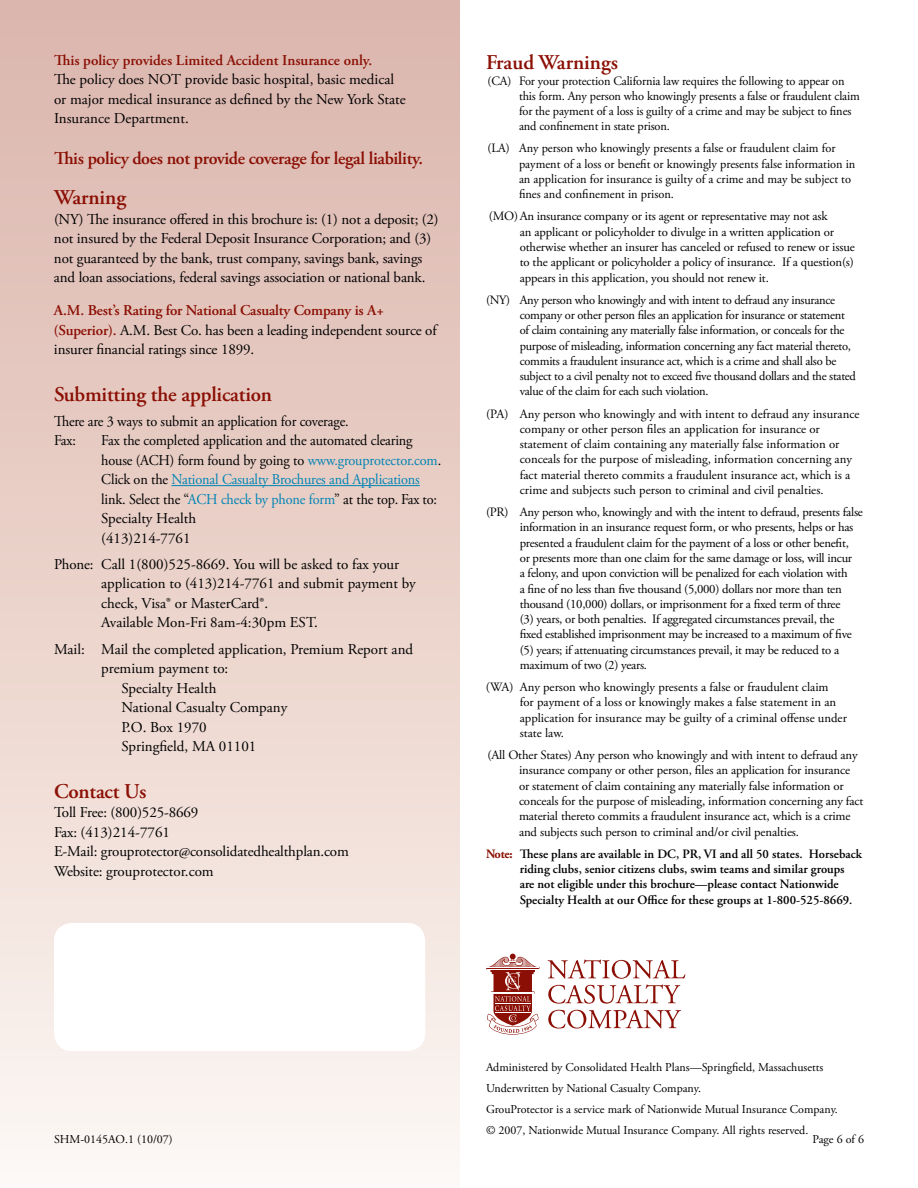
<style>
.page{position:relative;width:918px;height:1188px;background:#fff}
.page>*{position:absolute;margin:0;border:0;box-sizing:border-box;transform-origin:0 0}
.t1{font:600 21px "Adobe Garamond Pro";letter-spacing:-.01em;color:#8b0f04}
.t2{font:600 18px "Adobe Garamond Pro";letter-spacing:-.02em;color:#8b0f04}
.t3{font:15px/19.5px "Adobe Garamond Pro";letter-spacing:-.01em;color:#000}
.t4{font:15px/19.5px "Adobe Garamond Pro";letter-spacing:-.01em;color:#000;scale:.95 1}
.t5{font:600 15px "Adobe Garamond Pro";color:#8b0f04}
.t6{font:12.75px/15.3px "Adobe Garamond Pro";letter-spacing:-.01em;color:#000}
.t7{font:600 12.75px/15.3px "Adobe Garamond Pro";color:#000}
.t8{font:12px/21.1px "Adobe Garamond Pro";color:#000}
.s1{font-weight:600;color:#8b0f04}
.s2{color:#0084b5}
.s3{font-weight:700;color:#8b0f04}
</style>
<div class="page">
<div style="left:0;top:0;width:460px;height:1188px;background:linear-gradient(to bottom,#dab3aa,#fcf6f2)"></div>
<svg style="left:548px;top:959px;width:137px;height:45px"></svg>
<svg style="left:548px;top:1010px;width:133px;height:19px"></svg>
<svg style="left:486px;top:954px;width:53px;height:81px"></svg>
<div style="left:54px;top:923px;width:371px;height:128px;background:#fff;border-radius:18px"></div>
<hr style="left:172px;top:485px;width:248px;height:1px;background:#0084b5">
<p class="t5" style="left:54px;top:51px;width:320px">This policy provides Limited Accident Insurance only.</p>
<p class="t3" style="left:54px;top:70px;width:353px">The policy does NOT provide basic hospital, basic medical or major medical insurance as defined by the New York State<br>Insurance Department.</p>
<h2 class="t2" style="left:54px;top:148px;width:370px">This policy does not provide coverage for legal liability.</h2>
<h1 class="t1" style="left:54px;top:186px;width:74px">Warning</h1>
<p class="t3" style="left:54px;top:210px;width:386px">(NY) The insurance offered in this brochure is: (1) not a deposit; (2) not insured by the Federal Deposit Insurance Corporation; and (3) not guaranteed by the bank, trust company, savings bank, savings and loan associations, federal savings association or national bank.</p>
<p class="t3" style="left:54px;top:301px;width:384px"><span class="s1">A.M. Best’s Rating for National Casualty Company is A+ (Superior).</span> A.M. Best Co. has been a leading independent source of insurer financial ratings since 1899.</p>
<h1 class="t1" style="left:54px;top:382px;width:220px">Submitting the application</h1>
<p class="t4" style="left:54px;top:412px;width:312px">There are 3 ways to submit an application for coverage.<br>Fax:</p>
<p class="t4" style="left:101px;top:431px;width:359px">Fax the completed application and the automated clearing house (ACH) form found by going to <span class="s2">www.grouprotector.com</span>.<br>Click on the <span class="s2">National Casualty Brochures and Applications </span>link. Select the “<span class="s2">ACH check by phone form</span>” at the top. Fax to:<br>Specialty Health<br>(413)214-7761</p>
<p class="t3" style="left:101px;top:555px;width:316px;text-indent:-47px">Phone: Call 1(800)525-8669. You will be asked to fax your application to (413)214-7761 and submit payment by check, Visa® or MasterCard®.<br>Available Mon-Fri 8am-4:30pm EST.</p>
<p class="t3" style="left:54px;top:640px;width:361px">Mail: Mail the completed application, Premium Report and</p>
<p class="t3" style="left:101px;top:659px;width:129px">premium payment to:</p>
<p class="t3" style="left:122px;top:679px;width:96px">Specialty Health</p>
<p class="t3" style="left:122px;top:698px;width:167px">National Casualty Company</p>
<p class="t3" style="left:122px;top:718px;width:87px">P.O. Box 1970</p>
<p class="t3" style="left:122px;top:737px;width:136px">Springfield, MA 01101</p>
<h1 class="t1" style="left:54px;top:779px;width:94px">Contact Us</h1>
<p class="t3" style="left:54px;top:803px;width:296px">Toll Free: (800)525-8669<br>Fax: (413)214-7761<br>E-Mail: grouprotector@consolidatedhealthplan.com<br>Website: grouprotector.com</p>
<h1 class="t1" style="left:486px;top:50px;width:134px">Fraud Warnings</h1>
<p class="t6" style="left:519px;top:73px;width:342px;text-indent:-32px">(CA) For your protection California law requires the following to appear on this form. Any person who knowingly presents a false or fraudulent claim for the payment of a loss is guilty of a crime and may be subject to fines and confinement in state prison.</p>
<p class="t6" style="left:519px;top:141px;width:338px;text-indent:-32px">(LA) Any person who knowingly presents a false or fraudulent claim for payment of a loss or benefit or knowingly presents false information in an application for insurance is guilty of a crime and may be subject to fines and confinement in prison.</p>
<p class="t6" style="left:520px;top:209px;width:337px;text-indent:-31px">(MO)An insurance company or its agent or representative may not ask<br>an applicant or policyholder to divulge in a written application or otherwise whether an insurer has canceled or refused to renew or issue to the applicant or policyholder a policy of insurance. If a question(s) appears in this application, you should not renew it.</p>
<p class="t6" style="left:520px;top:292px;width:338px;text-indent:-34px">(NY) Any person who knowingly and with intent to defraud any insurance company or other person files an application for insurance or statement of claim containing any materially false information, or conceals for the purpose of misleading, information concerning any fact material thereto, commits a fraudulent insurance act, which is a crime and shall also be subject to a civil penalty not to exceed five thousand dollars and the stated value of the claim for each such violation.</p>
<p class="t6" style="left:520px;top:406px;width:341px;text-indent:-34px">(PA) Any person who knowingly and with intent to defraud any insurance company or other person files an application for insurance or statement of claim containing any materially false information or conceals for the purpose of misleading, information concerning any fact material thereto commits a fraudulent insurance act, which is a crime and subjects such person to criminal and civil penalties.</p>
<p class="t6" style="left:520px;top:505px;width:345px;text-indent:-34px">(PR) Any person who, knowingly and with the intent to defraud, presents false information in an insurance request form, or who presents, helps or has presented a fraudulent claim for the payment of a loss or other benefit,<br>or presents more than one claim for the same damage or loss, will incur<br>a felony, and upon conviction will be penalized for each violation with<br>a fine of no less than five thousand (5,000) dollars nor more than ten thousand (10,000) dollars, or imprisonment for a fixed term of three<br>(3) years, or both penalties. If aggregated circumstances prevail, the<br>fixed established imprisonment may be increased to a maximum of five (5) years; if attenuating circumstances prevail, it may be reduced to a maximum of two (2) years.</p>
<p class="t6" style="left:520px;top:680px;width:329px;text-indent:-34px">(WA) Any person who knowingly presents a false or fraudulent claim<br>for payment of a loss or knowingly makes a false statement in an application for insurance may be guilty of a criminal offense under state law.</p>
<p class="t6" style="left:519px;top:748px;width:346px;text-indent:-32px">(All Other States) Any person who knowingly and with intent to defraud any insurance company or other person, files an application for insurance or statement of claim containing any materially false information or conceals for the purpose of misleading, information concerning any fact material thereto commits a fraudulent insurance act, which is a crime and subjects such person to criminal and/or civil penalties.</p>
<p class="t7" style="left:520px;top:846px;width:344px;text-indent:-34px"><span class="s3">Note:</span> These plans are available in DC, PR, VI and all 50 states. Horseback riding clubs, senior citizens clubs, swim teams and similar groups are not eligible under this brochure—please contact Nationwide Specialty Health at our Office for these groups at 1-800-525-8669.</p>
<p class="t8" style="left:486px;top:1057px;width:353px">Administered by Consolidated Health Plans—Springfield, Massachusetts Underwritten by National Casualty Company.<br>GrouProtector is a service mark of Nationwide Mutual Insurance Company. © 2007, Nationwide Mutual Insurance Company. All rights reserved.</p>
<p class="t8" style="left:54px;top:1129px;width:120px">SHM-0145AO.1 (10/07)</p>
<p class="t8" style="left:813px;top:1129px;width:53px">Page 6 of 6</p>
</div>
